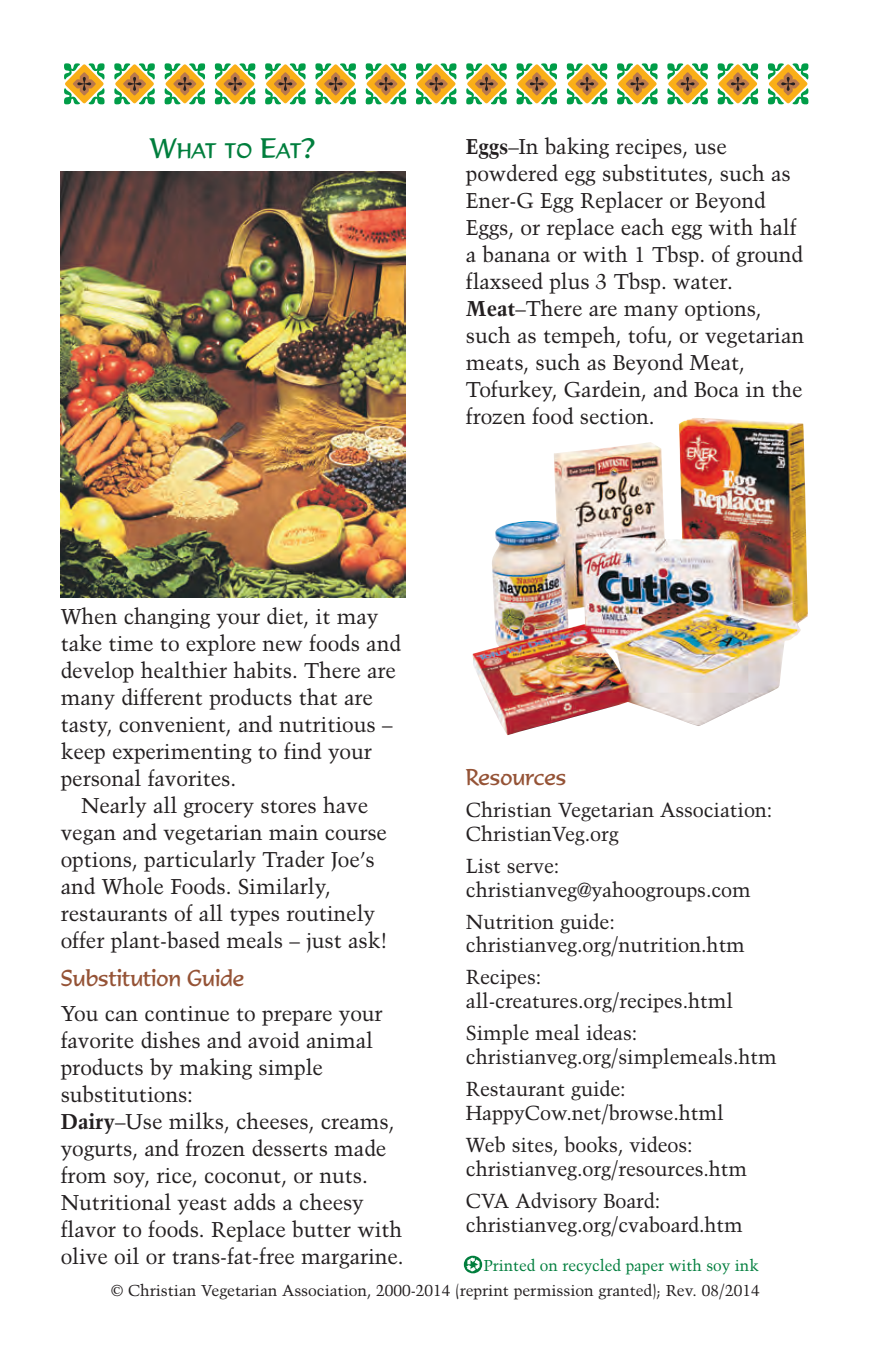
<style>
.page{position:relative;width:871px;height:1357px;background:#fff}
.page>*{position:absolute;margin:0;border:0;box-sizing:border-box;transform-origin:0 0}
.t1{font:22.5px "Formal 436 BT";color:#955336;scale:.91 1}
.t2{font:21.38px/27px "Trump Mediaeval";letter-spacing:-.005em;color:#231f20}
.t3{font:20.7px "Formal 436 BT";letter-spacing:-.03em;color:#007e3d}
.t4{font:20.25px/23.8px "Trump Mediaeval";letter-spacing:-.005em;color:#231f20}
.t5{font:15.75px "Trump Mediaeval";letter-spacing:-.005em;color:#231f20}
.t6{font:15.75px "Trump Mediaeval";letter-spacing:-.005em;color:#007e3d}
.s1{font-size:27.45px}
.s2{font-weight:700}
</style>
<div class="page">
<svg style="left:64px;top:63px;width:41px;height:42px"></svg>
<svg style="left:114px;top:63px;width:41px;height:42px"></svg>
<svg style="left:164px;top:63px;width:41px;height:42px"></svg>
<svg style="left:214px;top:63px;width:42px;height:42px"></svg>
<svg style="left:265px;top:63px;width:41px;height:42px"></svg>
<svg style="left:315px;top:63px;width:41px;height:42px"></svg>
<svg style="left:365px;top:63px;width:41px;height:42px"></svg>
<svg style="left:416px;top:63px;width:41px;height:42px"></svg>
<svg style="left:466px;top:63px;width:41px;height:42px"></svg>
<svg style="left:516px;top:63px;width:41px;height:42px"></svg>
<svg style="left:566px;top:63px;width:41px;height:42px"></svg>
<svg style="left:617px;top:63px;width:41px;height:42px"></svg>
<svg style="left:667px;top:63px;width:41px;height:42px"></svg>
<svg style="left:717px;top:63px;width:41px;height:42px"></svg>
<svg style="left:767px;top:63px;width:42px;height:42px"></svg>
<img style="left:472px;top:418px;width:336px;height:318px">
<img style="left:61px;top:171px;width:344px;height:426px">
<svg style="left:464px;top:1256px;width:18px;height:17px"></svg>
<p class="t3" style="left:150px;top:143px;width:167px"><span class="s1">W</span>HAT TO <span class="s1">E</span>AT<span class="s1">?</span></p>
<p class="t2" style="left:466px;top:134px;width:340px"><span class="s2">Eggs</span>–In baking recipes, use powdered egg substitutes, such as<br>Ener-G Egg Replacer or Beyond<br>Eggs, or replace each egg with half a banana or with 1 Tbsp. of ground flaxseed plus 3 Tbsp. water.<br><span class="s2">Meat</span>–There are many options, such as tempeh, tofu, or vegetarian meats, such as Beyond Meat,<br>Tofurkey, Gardein, and Boca in the frozen food section.</p>
<p class="t2" style="left:61px;top:603px;width:319px">When changing your diet, it may</p>
<p class="t2" style="left:61px;top:630px;width:342px">take time to explore new foods and</p>
<p class="t2" style="left:61px;top:657px;width:337px">develop healthier habits. There are</p>
<p class="t2" style="left:61px;top:684px;width:314px">many different products that are</p>
<p class="t2" style="left:61px;top:711px;width:333px">tasty, convenient, and nutritious –</p>
<p class="t2" style="left:61px;top:738px;width:313px">keep experimenting to find your</p>
<p class="t2" style="left:61px;top:765px;width:177px">personal favorites.</p>
<p class="t2" style="left:81px;top:792px;width:289px">Nearly all grocery stores have</p>
<p class="t2" style="left:61px;top:819px;width:328px">vegan and vegetarian main course</p>
<p class="t2" style="left:61px;top:846px;width:315px">options, particularly Trader Joe’s</p>
<p class="t2" style="left:61px;top:873px;width:272px">and Whole Foods. Similarly,</p>
<p class="t2" style="left:61px;top:900px;width:316px">restaurants of all types routinely</p>
<p class="t2" style="left:61px;top:927px;width:328px">offer plant-based meals – just ask!</p>
<p class="t1" style="left:61px;top:969px;width:203px">Substitution Guide</p>
<p class="t2" style="left:61px;top:1000px;width:344px">You can continue to prepare your favorite dishes and avoid animal products by making simple substitutions:<br><span class="s2">Dairy</span>–Use milks, cheeses, creams, yogurts, and frozen desserts made from soy, rice, coconut, or nuts.<br>Nutritional yeast adds a cheesy flavor to foods. Replace butter with olive oil or trans-fat-free margarine.</p>
<p class="t1" style="left:466px;top:768px;width:112px">Resources</p>
<p class="t4" style="left:466px;top:798px;width:308px">Christian Vegetarian Association:<br>ChristianVeg.org</p>
<p class="t4" style="left:466px;top:854px;width:286px">List serve: christianveg@yahoogroups.com</p>
<p class="t4" style="left:466px;top:910px;width:281px">Nutrition guide: christianveg.org/nutrition.htm</p>
<p class="t4" style="left:466px;top:965px;width:269px">Recipes: all-creatures.org/recipes.html</p>
<p class="t4" style="left:466px;top:1021px;width:312px">Simple meal ideas: christianveg.org/simplemeals.htm</p>
<p class="t4" style="left:466px;top:1077px;width:259px">Restaurant guide:<br>HappyCow.net/browse.html</p>
<p class="t4" style="left:466px;top:1133px;width:283px">Web sites, books, videos: christianveg.org/resources.htm</p>
<p class="t4" style="left:466px;top:1189px;width:279px">CVA Advisory Board: christianveg.org/cvaboard.htm</p>
<p class="t6" style="left:483px;top:1256px;width:277px">Printed on recycled paper with soy ink</p>
<p class="t5" style="left:111px;top:1281px;width:650px">© Christian Vegetarian Association, 2000-2014 (reprint permission granted); Rev. 08/2014</p>
</div>
